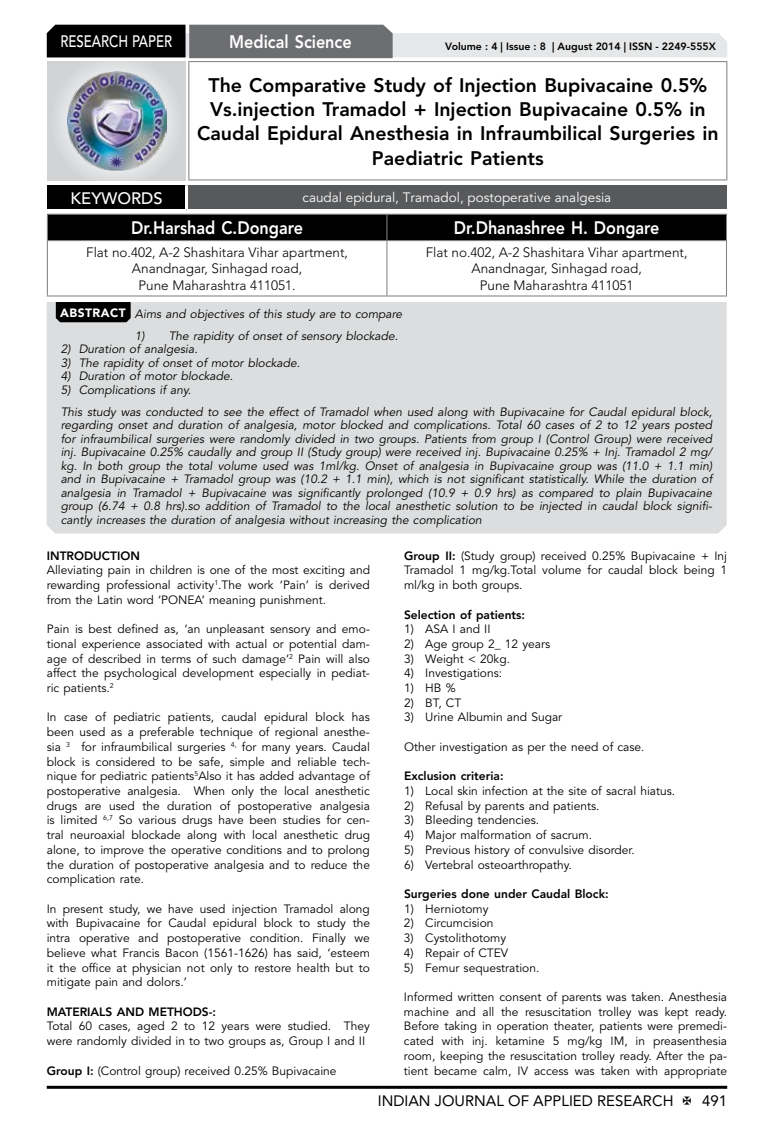
<style>
.page{position:relative;width:774px;height:1136px;background:#fff}
.page>*{position:absolute;margin:0;border:0;box-sizing:border-box;transform-origin:0 0}
.t1{font:800 19.5px/24.3px "Avenir LT Std";color:#000;text-align:center}
.t2{font:800 18px "Avenir LT Std";color:#fff;scale:.9 1}
.t3{font:500 16.5px "Avenir LT Std";color:#fff;scale:.8 1}
.t4{font:500 16.5px "Avenir LT Std";color:#fff}
.t5{font:15px "Avenir LT Std";color:#000}
.t6{font:300 13.5px/16.2px "Avenir LT Std";color:#000;text-align:center}
.t7{font:13.5px "Avenir LT Std";color:#fff}
.t8{font:12px/14.7px "Avenir LT Std";color:#000;text-align:justify}
.t9{font:italic 12px/13.5px "Avenir LT Std";color:#000}
.t10{font:800 12px "Avenir LT Std";color:#000}
.t11{font:800 10.5px "Avenir LT Std";color:#000}
.s1{font-weight:900;font-style:normal;color:#fff}
.s2{font-weight:800}
</style>
<div class="page">
<hr style="left:47px;top:1085px;width:680px;height:3px;background:#000">
<div style="left:48px;top:62px;width:137px;height:118px;background:linear-gradient(to right,#d9dadb,#d9dadb)"></div>
<img style="left:68px;top:71px;width:99px;height:100px">
<svg style="left:47px;top:25px;width:680px;height:33px;background:#979899"></svg>
<hr style="left:188px;top:61px;width:539px;height:1px;background:#808285">
<hr style="left:188px;top:62px;width:1px;height:117px;background:#808285">
<hr style="left:726px;top:62px;width:1px;height:117px;background:#808285">
<hr style="left:188px;top:179px;width:539px;height:1px;background:#808285">
<div style="left:47px;top:214px;width:680px;height:26px;background:#000"></div>
<hr style="left:47px;top:240px;width:340px;height:1px;background:#808285">
<hr style="left:47px;top:241px;width:1px;height:54px;background:#808285">
<hr style="left:387px;top:240px;width:340px;height:1px;background:#808285">
<hr style="left:386px;top:241px;width:1px;height:54px;background:#808285">
<hr style="left:726px;top:241px;width:1px;height:54px;background:#808285">
<hr style="left:47px;top:295px;width:340px;height:1px;background:#808285">
<hr style="left:387px;top:295px;width:340px;height:1px;background:#808285">
<div style="left:47px;top:185px;width:139px;height:25px;background:#000"></div>
<div style="left:186px;top:185px;width:541px;height:25px;background:#58595b"></div>
<hr style="left:185px;top:185px;width:3px;height:24px;background:#fff">
<hr style="left:47px;top:209px;width:139px;height:3px;background:#fff">
<hr style="left:186px;top:209px;width:541px;height:3px;background:#fff">
<div style="left:47px;top:302px;width:680px;height:231px;background:#dcddde"></div>
<svg style="left:56px;top:302px;width:75px;height:20px"></svg>
<h3 class="t3" style="left:60px;top:32px;width:139px">RESEARCH PAPER</h3>
<h2 class="t2" style="left:229px;top:31px;width:138px">Medical Science</h2>
<p class="t11" style="left:445px;top:41px;width:272px">Volume : 4 | Issue : 8 | August 2014 | ISSN - 2249-555X</p>
<h1 class="t1" style="left:197px;top:73px;width:523px">The Comparative Study of Injection Bupivacaine 0.5% Vs.injection Tramadol + Injection Bupivacaine 0.5% in Caudal Epidural Anesthesia in Infraumbilical Surgeries in Paediatric Patients</h1>
<h3 class="t4" style="left:71px;top:189px;width:94px">KEYWORDS</h3>
<p class="t7" style="left:302px;top:189px;width:310px">caudal epidural, Tramadol, postoperative analgesia</p>
<h2 class="t2" style="left:131px;top:217px;width:192px">Dr.Harshad C.Dongare</h2>
<h2 class="t2" style="left:454px;top:217px;width:230px">Dr.Dhanashree H. Dongare</h2>
<p class="t6" style="left:86px;top:244px;width:263px">Flat no.402, A-2 Shashitara Vihar apartment,<br>Anandnagar, Sinhagad road,<br>Pune Maharashtra 411051.</p>
<p class="t6" style="left:426px;top:244px;width:263px">Flat no.402, A-2 Shashitara Vihar apartment,<br>Anandnagar, Sinhagad road,<br>Pune Maharashtra 411051</p>
<p class="t9" style="left:60px;top:307px;width:344px"><span class="s1">ABSTRACT</span> Aims and objectives of this study are to compare</p>
<p class="t9" style="left:135px;top:329px;width:265px">1) The rapidity of onset of sensory blockade.</p>
<p class="t9" style="left:61px;top:342px;width:139px">2) Duration of analgesia.</p>
<p class="t9" style="left:61px;top:356px;width:241px">3) The rapidity of onset of motor blockade.</p>
<p class="t9" style="left:61px;top:369px;width:174px">4) Duration of motor blockade.</p>
<p class="t9" style="left:61px;top:379px;width:653px;line-height:22px">5) Complications if any.<br>This study was conducted to see the effect of Tramadol when used along with Bupivacaine for Caudal epidural block,</p>
<p class="t9" style="left:61px;top:418px;width:653px;text-align:justify">regarding onset and duration of analgesia, motor blocked and complications. Total 60 cases of 2 to 12 years posted for infraumbilical surgeries were randomly divided in two groups. Patients from group I (Control Group) were received inj. Bupivacaine 0.25% caudally and group II (Study group) were received inj. Bupivacaine 0.25% + Inj. Tramadol 2 mg/ kg. In both group the total volume used was 1ml/kg. Onset of analgesia in Bupivacaine group was (11.0 + 1.1 min) and in Bupivacaine + Tramadol group was (10.2 + 1.1 min), which is not significant statistically. While the duration of analgesia in Tramadol + Bupivacaine was significantly prolonged (10.9 + 0.9 hrs) as compared to plain Bupivacaine group (6.74 + 0.8 hrs).so addition of Tramadol to the local anesthetic solution to be injected in caudal block signifi&shy;cantly increases the duration of analgesia without increasing the complication</p>
<p class="t10" style="left:47px;top:548px;width:95px">INTRODUCTION</p>
<p class="t8" style="left:47px;top:563px;width:325px">Alleviating pain in children is one of the most exciting and rewarding professional activity<sup>1</sup>.The work ‘Pain’ is derived from the Latin word ‘PONEA’ meaning punishment.</p>
<p class="t8" style="left:47px;top:622px;width:325px">Pain is best defined as, ‘an unpleasant sensory and emo&shy;tional experience associated with actual or potential dam&shy;age of described in terms of such damage’<sup>2</sup> Pain will also affect the psychological development especially in pediat&shy;ric patients.<sup>2</sup></p>
<p class="t8" style="left:47px;top:710px;width:325px">In case of pediatric patients, caudal epidural block has been used as a preferable technique of regional anesthe&shy;sia <sup>3</sup> for infraumbilical surgeries <sup>4,</sup> for many years. Caudal block is considered to be safe, simple and reliable tech&shy;nique for pediatric patients<sup>5</sup>Also it has added advantage of postoperative analgesia. When only the local anesthetic drugs are used the duration of postoperative analgesia is limited <sup>6,7</sup> So various drugs have been studies for cen&shy;tral neuroaxial blockade along with local anesthetic drug alone, to improve the operative conditions and to prolong the duration of postoperative analgesia and to reduce the complication rate.</p>
<p class="t8" style="left:47px;top:901px;width:325px">In present study, we have used injection Tramadol along with Bupivacaine for Caudal epidural block to study the intra operative and postoperative condition. Finally we believe what Francis Bacon (1561-1626) has said, ‘esteem it the office at physician not only to restore health but to mitigate pain and dolors.’</p>
<p class="t10" style="left:47px;top:1004px;width:171px">MATERIALS AND METHODS-:</p>
<p class="t8" style="left:47px;top:1019px;width:325px">Total 60 cases, aged 2 to 12 years were studied. They were randomly divided in to two groups as, Group I and II</p>
<p class="t8" style="left:47px;top:1063px;width:291px"><span class="s2">Group I:</span> (Control group) received 0.25% Bupivacaine</p>
<p class="t8" style="left:404px;top:548px;width:325px"><span class="s2">Group II:</span> (Study group) received 0.25% Bupivacaine + Inj Tramadol 1 mg/kg.Total volume for caudal block being 1 ml/kg in both groups.</p>
<p class="t10" style="left:404px;top:607px;width:123px">Selection of patients:</p>
<p class="t8" style="left:404px;top:622px;width:88px">1) ASA I and II</p>
<p class="t8" style="left:404px;top:636px;width:148px">2) Age group 2_ 12 years</p>
<p class="t8" style="left:404px;top:651px;width:108px">3) Weight &lt; 20kg.</p>
<p class="t8" style="left:404px;top:666px;width:100px">4) Investigations:</p>
<p class="t8" style="left:404px;top:680px;width:53px">1) HB %</p>
<p class="t8" style="left:404px;top:695px;width:59px">2) BT, CT</p>
<p class="t8" style="left:404px;top:710px;width:160px">3) Urine Albumin and Sugar</p>
<p class="t8" style="left:404px;top:739px;width:242px">Other investigation as per the need of case.</p>
<p class="t10" style="left:404px;top:769px;width:101px">Exclusion criteria:</p>
<p class="t8" style="left:404px;top:783px;width:273px">1) Local skin infection at the site of sacral hiatus.</p>
<p class="t8" style="left:404px;top:798px;width:197px">2) Refusal by parents and patients.</p>
<p class="t8" style="left:404px;top:813px;width:137px">3) Bleeding tendencies.</p>
<p class="t8" style="left:404px;top:827px;width:189px">4) Major malformation of sacrum.</p>
<p class="t8" style="left:404px;top:842px;width:232px">5) Previous history of convulsive disorder.</p>
<p class="t8" style="left:404px;top:857px;width:169px">6) Vertebral osteoarthropathy.</p>
<p class="t10" style="left:404px;top:886px;width:206px">Surgeries done under Caudal Block:</p>
<p class="t8" style="left:404px;top:901px;width:86px">1) Herniotomy</p>
<p class="t8" style="left:404px;top:916px;width:91px">2) Circumcision</p>
<p class="t8" style="left:404px;top:930px;width:104px">3) Cystolithotomy</p>
<p class="t8" style="left:404px;top:945px;width:106px">4) Repair of CTEV</p>
<p class="t8" style="left:404px;top:960px;width:137px">5) Femur sequestration.</p>
<p class="t8" style="left:404px;top:989px;width:325px">Informed written consent of parents was taken. Anesthesia machine and all the resuscitation trolley was kept ready.<br>Before taking in operation theater, patients were premedi&shy;cated with inj. ketamine 5 mg/kg IM, in preasenthesia room, keeping the resuscitation trolley ready. After the pa&shy;tient became calm, IV access was taken with appropriate</p>
<p class="t5" style="left:378px;top:1091px;width:297px">INDIAN JOURNAL OF APPLIED RESEARCH</p>
<p class="t5" style="left:702px;top:1091px;width:27px">491</p>
</div>
